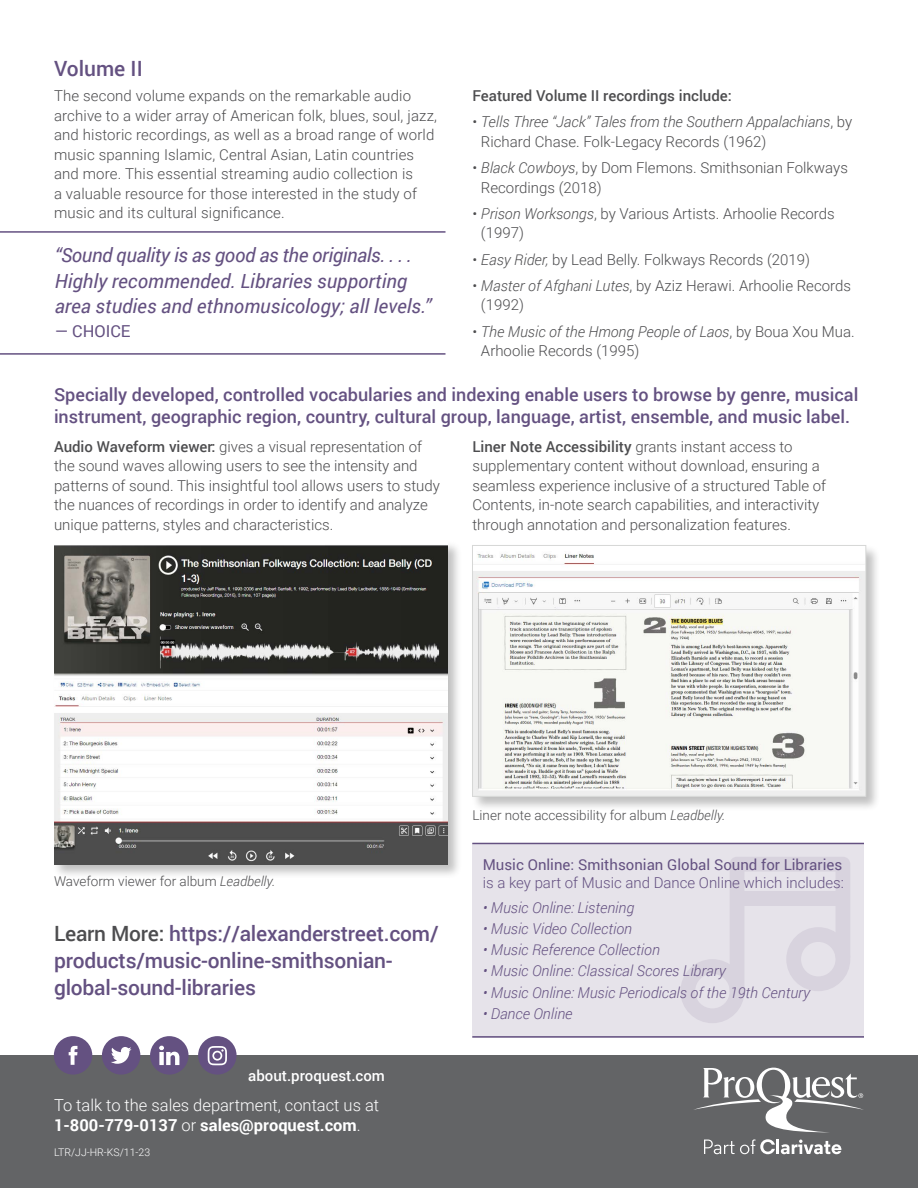
<style>
.page{position:relative;width:918px;height:1188px;background:#fff}
.page>*{position:absolute;margin:0;border:0;box-sizing:border-box;transform-origin:0 0}
.t1{font:500 21px/27px "Roboto";letter-spacing:-.01em;color:#645181}
.t2{font:italic 19.5px/25.5px "Roboto";color:#645181}
.t3{font:500 18px/22.5px "Roboto";color:#645181}
.t4{font:300 16.5px/19.8px "Roboto";color:#fff}
.t5{font:16.5px "Roboto";color:#645181}
.t6{font:300 15px/19.5px "Roboto";color:#4d4d4f}
.t7{font:italic 300 15px "Roboto";color:#645181}
.t8{font:italic 300 15px/19.5px "Roboto";color:#4d4d4f}
.t9{font:15px "Roboto";color:#645181}
.t10{font:300 15px "Roboto";color:#645181}
.t11{font:500 15px "Roboto";color:#4d4d4f}
.t12{font:500 15px "Roboto";color:#fff}
.t13{font:300 13.5px "Roboto";color:#4d4d4f}
.t14{font:300 10.5px "Roboto";color:#fff}
.s1{font-style:normal}
.s2{font-style:italic}
.s3{font-weight:500}
.s4{color:#4d4d4f}
.s5{font-weight:700}
</style>
<div class="page">
<div style="left:0;top:1055px;width:918px;height:133px;background:#636466"></div>
<div style="left:54px;top:1036px;width:38px;height:39px;background:#645181;border-radius:50%"></div>
<svg style="left:69px;top:1046px;width:8px;height:19px"></svg>
<div style="left:102px;top:1036px;width:38px;height:39px;background:#645181;border-radius:50%"></div>
<svg style="left:111px;top:1047px;width:21px;height:17px"></svg>
<div style="left:198px;top:1036px;width:39px;height:39px;background:#645181;border-radius:50%"></div>
<svg style="left:208px;top:1046px;width:19px;height:19px"></svg>
<div style="left:150px;top:1036px;width:39px;height:39px;background:#645181;border-radius:50%"></div>
<svg style="left:159px;top:1046px;width:20px;height:19px"></svg>
<svg style="left:694px;top:1067px;width:170px;height:65px"></svg>
<svg style="left:704px;top:1139px;width:137px;height:15px"></svg>
<div style="left:52px;top:540px;width:410px;height:339px;background:#000;opacity:.25"></div>
<img style="left:54px;top:542px;width:393px;height:322px">
<div style="left:471px;top:544px;width:410px;height:267px;background:#000;opacity:.25"></div>
<img style="left:474px;top:549px;width:390px;height:246px">
<div style="left:472px;top:545px;width:394px;height:252px;border:1px solid #d6d7d6"></div>
<hr style="left:0;top:231px;width:446px;height:2px;background:#645181">
<hr style="left:0;top:353px;width:446px;height:2px;background:#645181">
<div style="left:472px;top:843px;width:392px;height:195px;background:#e6e3ea"></div>
<hr style="left:472px;top:843px;width:392px;height:1px;background:#645181">
<hr style="left:472px;top:1036px;width:392px;height:2px;background:#645181">
<svg style="left:681px;top:857px;width:169px;height:166px"></svg>
<div style="left:741px;top:891px;width:98px;height:15px;background:#d8d3de"></div>
<h1 class="t1" style="left:54px;top:54px;width:90px">Volume II</h1>
<p class="t6" style="left:54px;top:86px;width:384px">The second volume expands on the remarkable audio archive to a wider array of American folk, blues, soul, jazz, and historic recordings, as well as a broad range of world music spanning Islamic, Central Asian, Latin countries and more. This essential streaming audio collection is<br>a valuable resource for those interested in the study of music and its cultural significance.</p>
<p class="t11" style="left:472px;top:85px;width:261px">Featured Volume II recordings include:</p>
<p class="t8" style="left:481px;top:112px;width:373px;text-indent:-8px"><span class="s1">•</span> Tells Three “Jack” Tales from the Southern Appalachians<span class="s1">, by<br>Richard Chase. Folk-Legacy Records (1962)</span></p>
<p class="t6" style="left:481px;top:158px;width:368px;text-indent:-8px">• <span class="s2">Black Cowboys</span>, by Dom Flemons. Smithsonian Folkways<br>Recordings (2018)</p>
<p class="t6" style="left:481px;top:203px;width:355px;text-indent:-8px">• <span class="s2">Prison Worksongs</span>, by Various Artists. Arhoolie Records (1997)</p>
<p class="t6" style="left:472px;top:249px;width:339px">• <span class="s2">Easy Rider,</span> by Lead Belly. Folkways Records (2019)</p>
<p class="t6" style="left:481px;top:275px;width:371px;text-indent:-8px">• <span class="s2">Master of Afghani Lutes</span>, by Aziz Herawi. Arhoolie Records (1992)</p>
<p class="t6" style="left:481px;top:321px;width:375px;text-indent:-8px">• <span class="s2">The Music of the Hmong People of Laos</span>, by Boua Xou Mua.<br>Arhoolie Records (1995)</p>
<h2 class="t2" style="left:55px;top:242px;width:378px">“Sound quality is as good as the originals. . . .<br>Highly recommended. Libraries supporting area studies and ethnomusicology; all levels.”</h2>
<p class="t5" style="left:55px;top:320px;width:77px">— CHOICE</p>
<p class="t3" style="left:54px;top:383px;width:806px">Specially developed, controlled vocabularies and indexing enable users to browse by genre, musical instrument, geographic region, country, cultural group, language, artist, ensemble, and music label.</p>
<p class="t6" style="left:54px;top:436px;width:387px"><span class="s3">Audio Waveform viewer:</span> gives a visual representation of the sound waves allowing users to see the intensity and patterns of sound. This insightful tool allows users to study the nuances of recordings in order to identify and analyze unique patterns, styles and characteristics.</p>
<p class="t6" style="left:472px;top:436px;width:355px"><span class="s3">Liner Note Accessibility</span> grants instant access to supplementary content without download, ensuring a seamless experience inclusive of a structured Table of Contents, in-note search capabilities, and interactivity through annotation and personalization features.</p>
<p class="t13" style="left:54px;top:872px;width:223px">Waveform viewer for album <span class="s2">Leadbelly.</span></p>
<h1 class="t1" style="left:54px;top:919px;width:386px"><span class="s4">Learn More:</span> https://alexanderstreet.com/ products/music-online-smithsonian&shy;global-sound-libraries</h1>
<p class="t12" style="left:248px;top:1065px;width:138px">about.proquest.com</p>
<p class="t4" style="left:54px;top:1095px;width:327px">To talk to the sales department, contact us at<br><span class="s5">1-800-779-0137</span> or <span class="s5">sales@proquest.com</span>.</p>
<p class="t14" style="left:54px;top:1145px;width:98px">LTR/JJ-HR-KS/11-23</p>
<p class="t13" style="left:472px;top:805px;width:254px">Liner note accessibility for album <span class="s2">Leadbelly.</span></p>
<p class="t9" style="left:483px;top:854px;width:361px">Music Online: Smithsonian Global Sound for Libraries</p>
<p class="t10" style="left:483px;top:872px;width:363px">is a key part of Music and Dance Online which includes:</p>
<p class="t7" style="left:483px;top:897px;width:153px">• Music Online: Listening</p>
<p class="t7" style="left:483px;top:918px;width:151px">• Music Video Collection</p>
<p class="t7" style="left:483px;top:940px;width:179px">• Music Reference Collection</p>
<p class="t7" style="left:483px;top:961px;width:245px">• Music Online: Classical Scores Library</p>
<p class="t7" style="left:483px;top:982px;width:329px">• Music Online: Music Periodicals of the 19th Century</p>
<p class="t7" style="left:483px;top:1003px;width:91px">• Dance Online</p>
</div>
